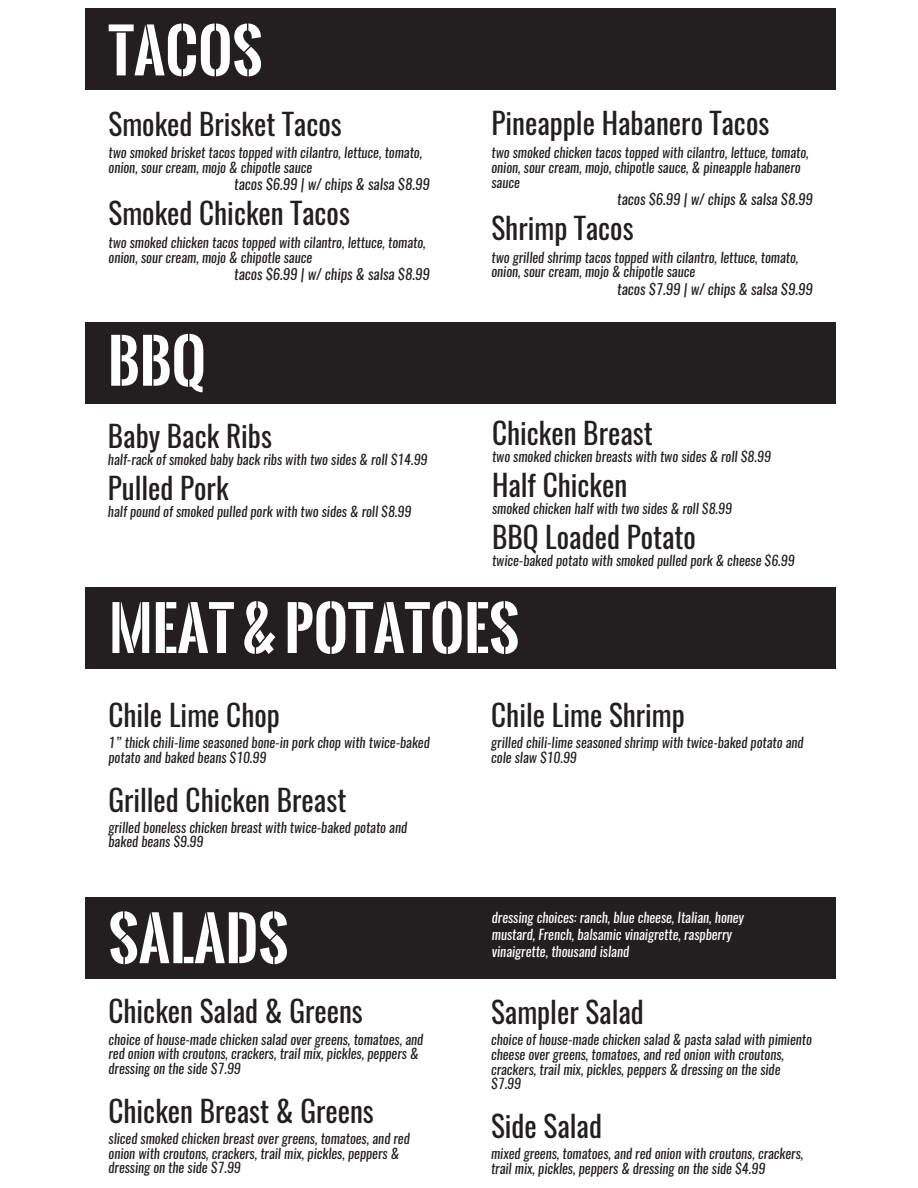
<style>
.page{position:relative;width:918px;height:1188px;background:#fff}
.page>*{position:absolute;margin:0;border:0;box-sizing:border-box;transform-origin:0 0}
.t1{font:700 58.5px "Oswald Stencil";color:#fff}
.t2{font:29.25px "Oswald";color:#231f20}
.t3{font:italic 14.7px "Oswald";color:#231f20}
.t4{font:italic 13.8px/14.7px "Oswald";color:#231f20}
.t5{font:italic 13.8px/17.1px "Oswald";color:#fff}
</style>
<div class="page">
<div style="left:86px;top:8px;width:750px;height:82px;background:#231f20"></div>
<div style="left:86px;top:323px;width:750px;height:81px;background:#231f20"></div>
<div style="left:86px;top:587px;width:750px;height:82px;background:#231f20"></div>
<div style="left:86px;top:898px;width:750px;height:81px;background:#231f20"></div>
<h1 class="t1" style="left:109px;top:8px;width:156px">TACOS</h1>
<h2 class="t2" style="left:109px;top:103px;width:235px">Smoked Brisket Tacos</h2>
<p class="t4" style="left:109px;top:145px;width:315px">two smoked brisket tacos topped with cilantro, lettuce, tomato, onion, sour cream, mojo &amp; chipotle sauce</p>
<p class="t3" style="left:234px;top:174px;width:197px">tacos $6.99 | w/ chips &amp; salsa $8.99</p>
<h2 class="t2" style="left:109px;top:193px;width:243px">Smoked Chicken Tacos</h2>
<p class="t4" style="left:109px;top:235px;width:319px">two smoked chicken tacos topped with cilantro, lettuce, tomato, onion, sour cream, mojo &amp; chipotle sauce</p>
<p class="t3" style="left:234px;top:264px;width:197px">tacos $6.99 | w/ chips &amp; salsa $8.99</p>
<h1 class="t1" style="left:108px;top:318px;width:100px">BBQ</h1>
<h2 class="t2" style="left:108px;top:415px;width:166px">Baby Back Ribs</h2>
<p class="t4" style="left:108px;top:452px;width:321px">half-rack of smoked baby back ribs with two sides &amp; roll $14.99</p>
<h2 class="t2" style="left:108px;top:468px;width:122px">Pulled Pork</h2>
<p class="t4" style="left:108px;top:504px;width:305px">half pound of smoked pulled pork with two sides &amp; roll $8.99</p>
<h2 class="t2" style="left:491px;top:103px;width:279px">Pineapple Habanero Tacos</h2>
<p class="t4" style="left:491px;top:145px;width:319px">two smoked chicken tacos topped with cilantro, lettuce, tomato, onion, sour cream, mojo, chipotle sauce, &amp; pineapple habanero sauce</p>
<p class="t3" style="left:617px;top:189px;width:197px">tacos $6.99 | w/ chips &amp; salsa $8.99</p>
<h2 class="t2" style="left:491px;top:208px;width:144px">Shrimp Tacos</h2>
<p class="t4" style="left:491px;top:250px;width:309px">two grilled shrimp tacos topped with cilantro, lettuce, tomato, onion, sour cream, mojo &amp; chipotle sauce</p>
<p class="t3" style="left:617px;top:278px;width:197px">tacos $7.99 | w/ chips &amp; salsa $9.99</p>
<h2 class="t2" style="left:492px;top:412px;width:162px">Chicken Breast</h2>
<p class="t4" style="left:492px;top:449px;width:280px">two smoked chicken breasts with two sides &amp; roll $8.99</p>
<h2 class="t2" style="left:492px;top:465px;width:137px">Half Chicken</h2>
<p class="t4" style="left:492px;top:501px;width:241px">smoked chicken half with two sides &amp; roll $8.99</p>
<h2 class="t2" style="left:492px;top:517px;width:205px">BBQ Loaded Potato</h2>
<p class="t4" style="left:492px;top:553px;width:304px">twice-baked potato with smoked pulled pork &amp; cheese $6.99</p>
<h1 class="t1" style="left:109px;top:586px;width:412px">MEAT &amp; POTATOES</h1>
<h2 class="t2" style="left:108px;top:695px;width:173px">Chile Lime Chop</h2>
<p class="t4" style="left:108px;top:735px;width:323px">1” thick chili-lime seasoned bone-in pork chop with twice-baked potato and baked beans $10.99</p>
<h2 class="t2" style="left:108px;top:779px;width:239px">Grilled Chicken Breast</h2>
<p class="t4" style="left:108px;top:820px;width:300px">grilled boneless chicken breast with twice-baked potato and baked beans $9.99</p>
<h1 class="t1" style="left:109px;top:896px;width:181px">SALADS</h1>
<h2 class="t2" style="left:109px;top:991px;width:256px">Chicken Salad &amp; Greens</h2>
<p class="t4" style="left:109px;top:1032px;width:316px">choice of house-made chicken salad over greens, tomatoes, and red onion with croutons, crackers, trail mix, pickles, peppers &amp; dressing on the side $7.99</p>
<h2 class="t2" style="left:109px;top:1091px;width:267px">Chicken Breast &amp; Greens</h2>
<p class="t4" style="left:109px;top:1131px;width:303px">sliced smoked chicken breast over greens, tomatoes, and red onion with croutons, crackers, trail mix, pickles, peppers &amp; dressing on the side $7.99</p>
<h2 class="t2" style="left:491px;top:695px;width:195px">Chile Lime Shrimp</h2>
<p class="t4" style="left:491px;top:735px;width:314px">grilled chili-lime seasoned shrimp with twice-baked potato and cole slaw $10.99</p>
<p class="t5" style="left:492px;top:909px;width:254px">dressing choices: ranch, blue cheese, Italian, honey mustard, French, balsamic vinaigrette, raspberry vinaigrette, thousand island</p>
<h2 class="t2" style="left:491px;top:992px;width:154px">Sampler Salad</h2>
<p class="t4" style="left:491px;top:1032px;width:322px">choice of house-made chicken salad &amp; pasta salad with pimiento cheese over greens, tomatoes, and red onion with croutons, crackers, trail mix, pickles, peppers &amp; dressing on the side $7.99</p>
<h2 class="t2" style="left:491px;top:1106px;width:112px">Side Salad</h2>
<p class="t4" style="left:491px;top:1146px;width:314px">mixed greens, tomatoes, and red onion with croutons, crackers, trail mix, pickles, peppers &amp; dressing on the side $4.99</p>
</div>
